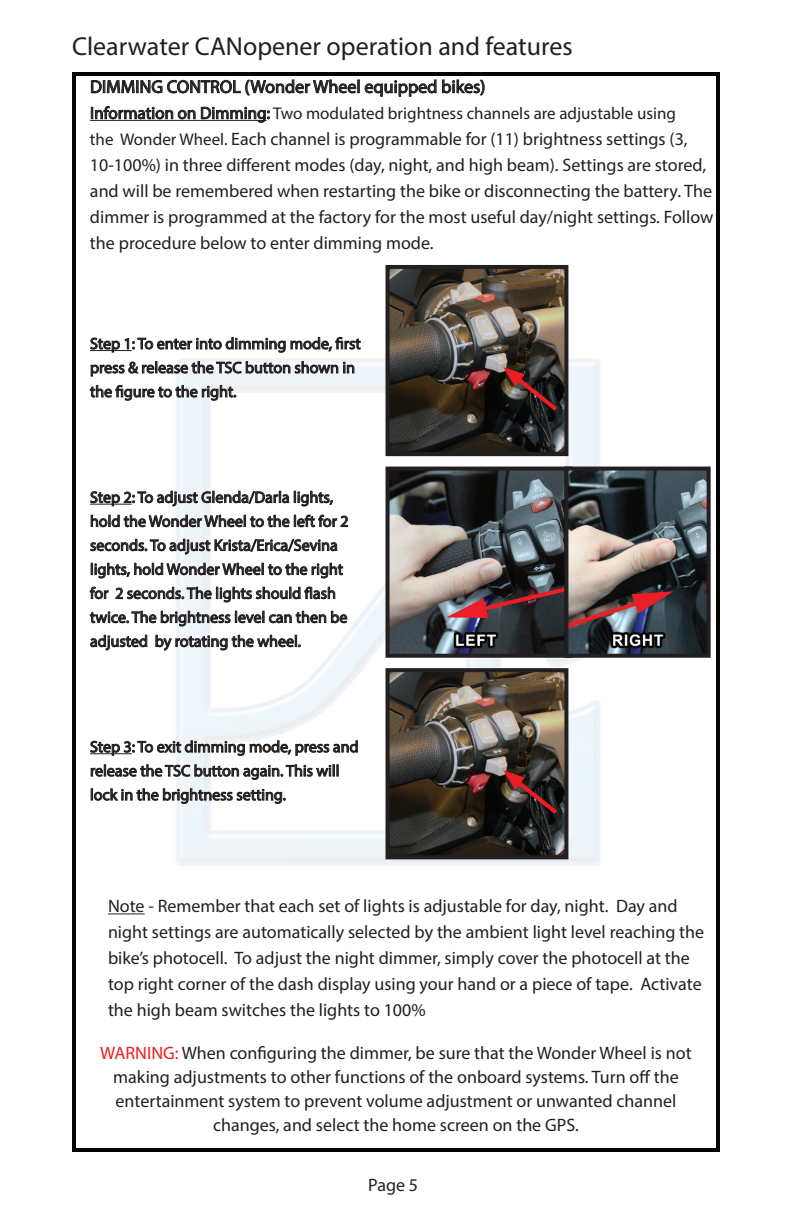
<style>
.page{position:relative;width:792px;height:1224px;background:#fff}
.page>*{position:absolute;margin:0;border:0;box-sizing:border-box;transform-origin:0 0}
.t1{font:26px "Myriad Pro";color:#231f20}
.t2{font:18px/26px "Myriad Pro";color:#231f20}
.t3{font:17px "Myriad Pro";color:#231f20}
.t4{font:16px/24px "Myriad Pro";color:#231f20}
.s1{font-size:17px}
.s2{color:#ee1d23}
</style>
<div class="page">
<img style="left:72px;top:72px;width:648px;height:1080px">
<div style="left:357px;top:79px;width:3px;height:14px;border:1px solid #231f20"></div>
<svg style="left:364px;top:79px;width:121px;height:18px"></svg>
<svg style="left:90px;top:72px;width:267px;height:51px"></svg>
<img style="left:391px;top:472px;width:173px;height:181px">
<div style="left:386px;top:467px;width:186px;height:191px;border:4px solid #231f20"></div>
<img style="left:569px;top:472px;width:137px;height:181px">
<div style="left:564px;top:467px;width:147px;height:191px;border:4px solid #231f20"></div>
<img style="left:391px;top:270px;width:172px;height:181px">
<div style="left:386px;top:265px;width:182px;height:191px;border:4px solid #231f20"></div>
<img style="left:391px;top:673px;width:172px;height:181px">
<div style="left:386px;top:668px;width:182px;height:191px;border:4px solid #231f20"></div>
<svg style="left:90px;top:336px;width:271px;height:17px"></svg>
<svg style="left:90px;top:361px;width:265px;height:16px"></svg>
<svg style="left:89px;top:384px;width:147px;height:17px"></svg>
<svg style="left:503px;top:367px;width:58px;height:48px;background:#412826"></svg>
<svg style="left:90px;top:490px;width:244px;height:17px"></svg>
<svg style="left:90px;top:514px;width:259px;height:14px"></svg>
<svg style="left:90px;top:538px;width:248px;height:17px"></svg>
<svg style="left:91px;top:562px;width:253px;height:17px"></svg>
<svg style="left:89px;top:586px;width:20px;height:14px"></svg>
<svg style="left:115px;top:586px;width:221px;height:17px"></svg>
<svg style="left:89px;top:610px;width:259px;height:17px"></svg>
<svg style="left:90px;top:634px;width:58px;height:17px"></svg>
<svg style="left:155px;top:634px;width:145px;height:17px"></svg>
<svg style="left:90px;top:740px;width:268px;height:17px"></svg>
<svg style="left:90px;top:764px;width:248px;height:17px"></svg>
<svg style="left:91px;top:788px;width:194px;height:17px"></svg>
<svg style="left:503px;top:770px;width:58px;height:48px;background:#422826"></svg>
<hr style="left:108px;top:913px;width:37px;height:1px;background:#231f20">
<h1 class="t1" style="left:72px;top:30px;width:502px">Clearwater CANopener operation and features</h1>
<p class="t2" style="left:90px;top:73px;width:397px">DIMMING CONTROL (Wonder Wheel equipped bikes)</p>
<p class="t3" style="left:90px;top:103px;width:588px">Information on Dimming: Two modulated brightness channels are adjustable using</p>
<p class="t2" style="left:90px;top:125px;width:625px"><span class="s1">the Wonder Wheel.</span> Each channel is programmable for (11) brightness settings (3, 10-100%) in three different modes (day, night, and high beam). Settings are stored, and will be remembered when restarting the bike or disconnecting the battery. The dimmer is programmed at the factory for the most useful day/night settings. Follow the procedure below to enter dimming mode.</p>
<p class="t4" style="left:90px;top:331px;width:272px">Step 1: To enter into dimming mode, first press &amp; release the TSC button shown in the figure to the right.</p>
<p class="t4" style="left:90px;top:485px;width:260px">Step 2: To adjust Glenda/Darla lights, hold the Wonder Wheel to the left for 2 seconds. To adjust Krista/Erica/Sevina lights, hold Wonder Wheel to the right for 2 seconds. The lights should flash twice. The brightness level can then be adjusted by rotating the wheel.</p>
<p class="t4" style="left:90px;top:735px;width:270px">Step 3: To exit dimming mode, press and release the TSC button again. This will lock in the brightness setting.</p>
<p class="t2" style="left:108px;top:893px;width:598px">Note - Remember that each set of lights is adjustable for day, night. Day and night settings are automatically selected by the ambient light level reaching the bike’s photocell. To adjust the night dimmer, simply cover the photocell at the top right corner of the dash display using your hand or a piece of tape. Activate the high beam switches the lights to 100%</p>
<p class="t2" style="left:100px;top:1041px;width:593px;line-height:24px;text-align:center"><span class="s2">WARNING:</span> When configuring the dimmer, be sure that the Wonder Wheel is not making adjustments to other functions of the onboard systems. Turn off the entertainment system to prevent volume adjustment or unwanted channel changes, and select the home screen on the GPS.</p>
<p class="t2" style="left:368px;top:1172px;width:51px">Page 5</p>
</div>
